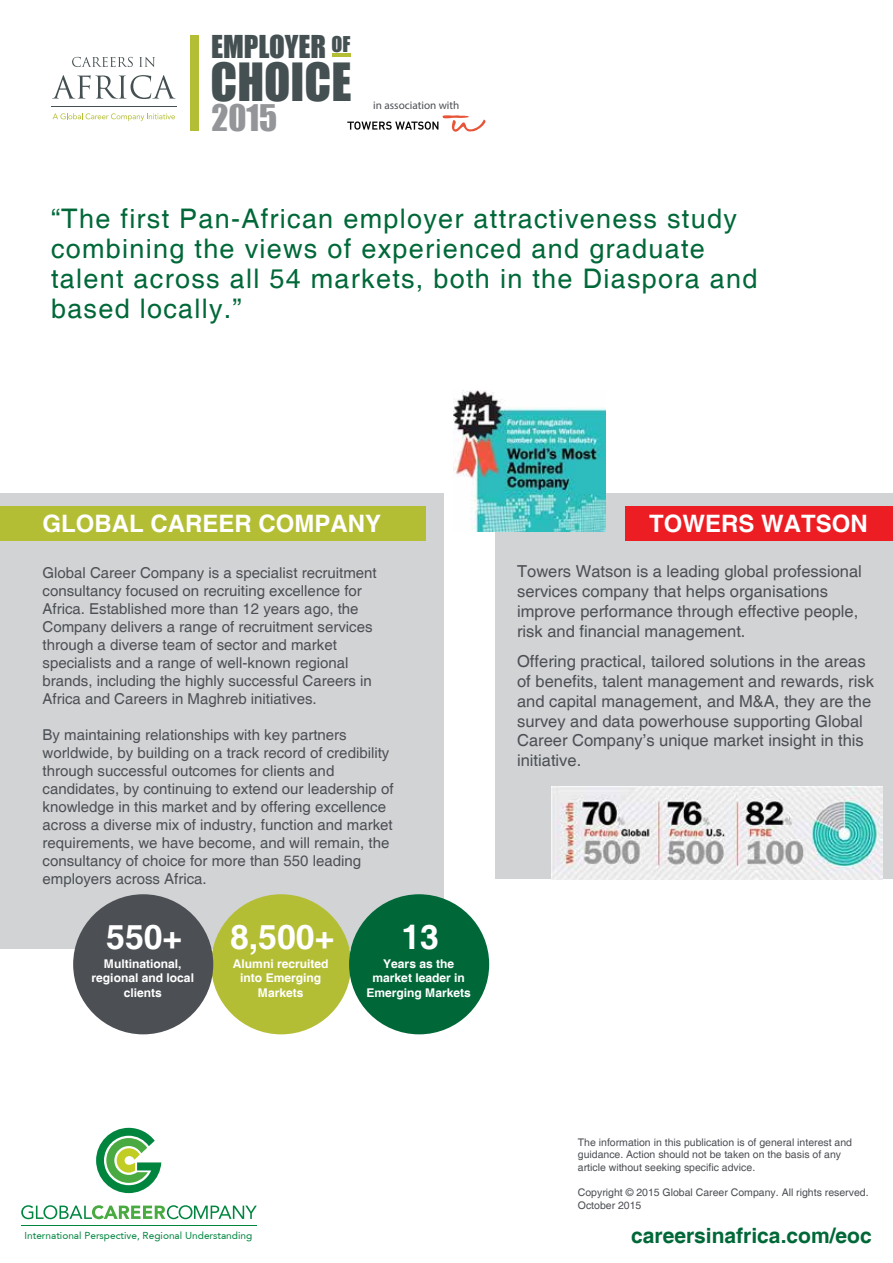
<style>
.page{position:relative;width:893px;height:1263px;background:#fff}
.page>*{position:absolute;margin:0;border:0;box-sizing:border-box;transform-origin:0 0}
.t1{font:48.3px "Impact";color:#455052}
.t2{font:700 33.75px "Helvetica";color:#fff}
.t3{font:33.75px "Impact";color:#939598}
.t4{font:28.95px "Impact";color:#455052}
.t5{font:27px/30px "Helvetica";letter-spacing:.05em;color:#006838}
.t6{font:700 24px "Helvetica";color:#fff}
.t7{font:700 21px "Helvetica";color:#006838}
.t8{font:19.95px "Impact";color:#455052}
.t9{font:16.5px/19.8px "Helvetica";color:#4c4f54}
.t10{font:15px/18px "Helvetica";color:#4c4f54}
.t11{font:700 12px/14.4px "Helvetica";color:#fff;text-align:center}
.t12{font:11.1px "Myriad Pro";color:#4c4f54}
.t13{font:10.5px/12.6px "Helvetica";color:#4c4f54}
.t14{font:10.05px "Avenir";color:#00853f}
</style>
<div class="page">
<div style="left:495px;top:493px;width:398px;height:385px;background:#d1d3d4"></div>
<div style="left:626px;top:506px;width:267px;height:35px;background:#ed1d24"></div>
<img style="left:551px;top:786px;width:331px;height:94px">
<div style="left:0;top:493px;width:444px;height:455px;background:#d1d3d4"></div>
<div style="left:0;top:506px;width:425px;height:35px;background:#b4be35"></div>
<img style="left:453px;top:390px;width:152px;height:141px">
<div style="left:211px;top:894px;width:140px;height:140px;background:#b4be35;border-radius:50%"></div>
<div style="left:73px;top:894px;width:140px;height:140px;background:#4c4f54;border-radius:50%"></div>
<div style="left:349px;top:894px;width:140px;height:140px;background:#006838;border-radius:50%"></div>
<svg style="left:53px;top:113px;width:122px;height:8px"></svg>
<svg style="left:72px;top:57px;width:61px;height:10px"></svg>
<svg style="left:139px;top:57px;width:16px;height:10px"></svg>
<svg style="left:52px;top:75px;width:124px;height:24px"></svg>
<hr style="left:51px;top:106px;width:126px;height:1px;background:#455052">
<div style="left:190px;top:36px;width:8px;height:95px;background:#b4be35"></div>
<hr style="left:332px;top:53px;width:18px;height:4px;background:#b4be35">
<svg style="left:347px;top:115px;width:138px;height:17px"></svg>
<svg style="left:21px;top:1205px;width:236px;height:14px"></svg>
<svg style="left:96px;top:1128px;width:65px;height:65px"></svg>
<hr style="left:21px;top:1225px;width:236px;height:1px;background:#00853f">
<h3 class="t4" style="left:211px;top:24px;width:117px">EMPLOYER</h3>
<h1 class="t1" style="left:211px;top:45px;width:142px">CHOICE</h1>
<h2 class="t3" style="left:211px;top:92px;width:67px">2015</h2>
<h3 class="t8" style="left:331px;top:29px;width:20px">OF</h3>
<p class="t12" style="left:373px;top:98px;width:88px">in association with</p>
<h3 class="t5" style="left:51px;top:204px;width:708px">“The first Pan-African employer attractiveness study combining the views of experienced and graduate talent across all 54 markets, both in the Diaspora and based locally.”</h3>
<h3 class="t6" style="left:43px;top:509px;width:340px">GLOBAL CAREER COMPANY</h3>
<p class="t10" style="left:43px;top:564px;width:336px">Global Career Company is a specialist recruitment consultancy focused on recruiting excellence for Africa. Established more than 12 years ago, the Company delivers a range of recruitment services through a diverse team of sector and market specialists and a range of well-known regional brands, including the highly successful Careers in Africa and Careers in Maghreb initiatives.</p>
<p class="t10" style="left:43px;top:726px;width:353px">By maintaining relationships with key partners worldwide, by building on a track record of credibility through successful outcomes for clients and candidates, by continuing to extend our leadership of knowledge in this market and by offering excellence across a diverse mix of industry, function and market requirements, we have become, and will remain, the consultancy of choice for more than 550 leading employers across Africa.</p>
<h2 class="t2" style="left:106px;top:916px;width:78px">550+</h2>
<p class="t11" style="left:92px;top:957px;width:104px">Multinational, regional and local clients</p>
<h2 class="t2" style="left:230px;top:916px;width:106px">8,500+</h2>
<p class="t11" style="left:233px;top:957px;width:97px">Alumni recruited into Emerging<br>Markets</p>
<h2 class="t2" style="left:401px;top:916px;width:39px">13</h2>
<p class="t11" style="left:366px;top:957px;width:106px">Years as the market leader in<br>Emerging Markets</p>
<h3 class="t6" style="left:649px;top:509px;width:220px">TOWERS WATSON</h3>
<p class="t9" style="left:517px;top:562px;width:346px">Towers Watson is a leading global professional services company that helps organisations improve performance through effective people, risk and financial management.</p>
<p class="t9" style="left:517px;top:652px;width:358px">Offering practical, tailored solutions in the areas of benefits, talent management and rewards, risk and capital management, and M&amp;A, they are the survey and data powerhouse supporting Global Career Company’s unique market insight in this initiative.</p>
<p class="t13" style="left:578px;top:1136px;width:276px">The information in this publication is of general interest and guidance. Action should not be taken on the basis of any article without seeking specific advice.</p>
<p class="t13" style="left:578px;top:1186px;width:292px">Copyright © 2015 Global Career Company. All rights reserved.<br>October 2015</p>
<p class="t14" style="left:25px;top:1230px;width:229px">International Perspective, Regional Understanding</p>
<h3 class="t7" style="left:631px;top:1222px;width:242px">careersinafrica.com/eoc</h3>
</div>
